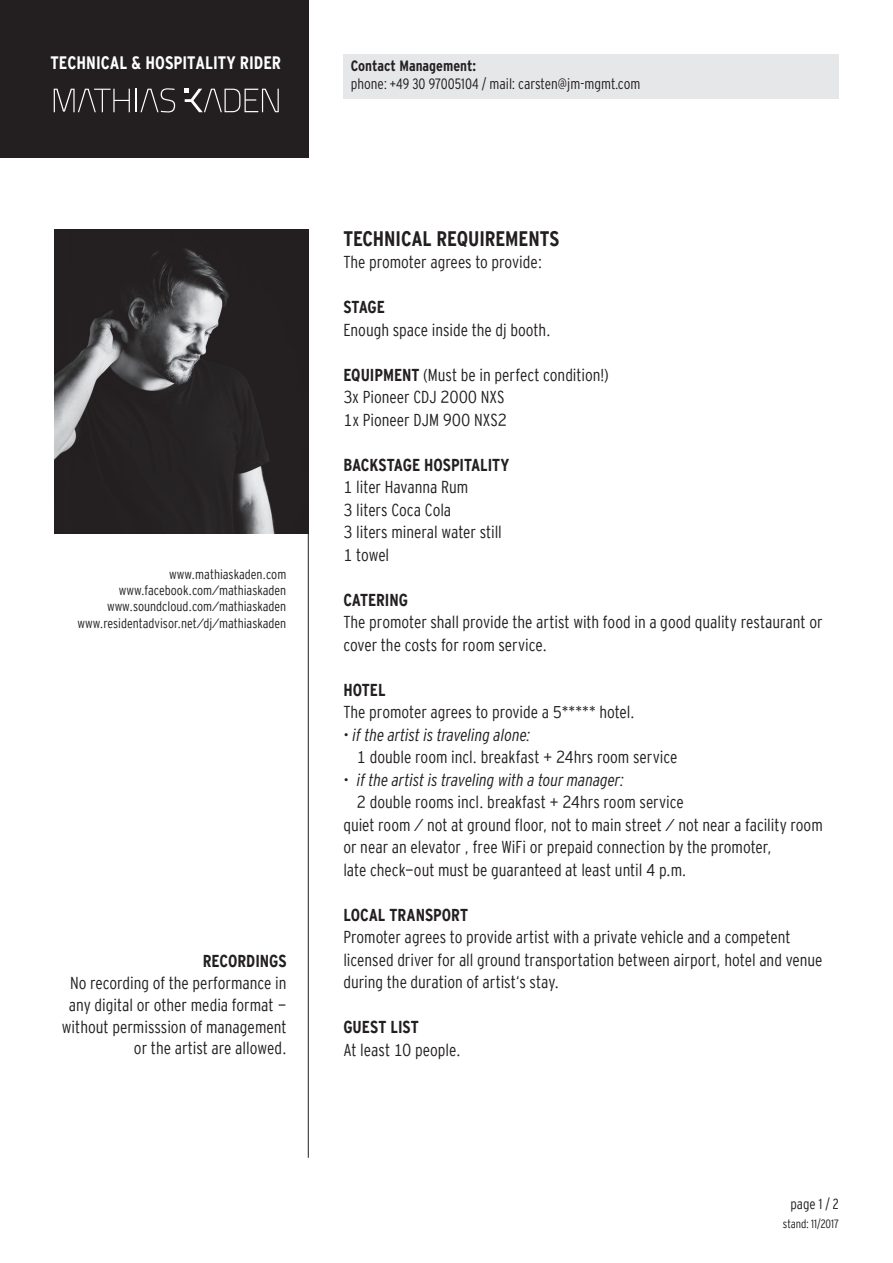
<style>
.page{position:relative;width:893px;height:1263px;background:#fff}
.page>*{position:absolute;margin:0;border:0;box-sizing:border-box;transform-origin:0 0}
.Paragraph_Style_1{font:700 21px "Interstate Cond Mono";letter-spacing:-.005em;color:#231f20}
.t1{font:700 18px "Interstate Cond Mono";color:#fff}
.txt{font:17.25px/22.5px "Interstate Cond Mono Lgt";color:#231f20}
.txt-2{font:700 17.25px "Interstate Cond Mono";letter-spacing:-.005em;color:#231f20}
.txt-3{font:italic 300 condensed 17.25px "Interstate";color:#231f20}
.t2{font:300 condensed 15px/18px "Interstate";color:#231f20}
.t3{font:300 condensed 14.55px "Interstate Plus";color:#231f20}
.t4{font:13.5px "Interstate Cond Mono Lgt";color:#231f20}
.t5{font:300 condensed 12px "Interstate Plus";color:#231f20}
.s1{font-weight:700}
.s2{font-family:"Interstate Cond Mono";font-weight:700}
</style>
<div class="page">
<img style="left:54px;top:230px;width:254px;height:303px">
<hr style="left:308px;top:230px;width:1px;height:928px;background:#231f20">
<div style="left:0;top:0;width:308px;height:157px;background:#231f20"></div>
<hr style="left:135px;top:89px;width:2px;height:23px;background:#fff">
<svg style="left:54px;top:89px;width:76px;height:23px"></svg>
<svg style="left:140px;top:88px;width:35px;height:24px"></svg>
<svg style="left:185px;top:89px;width:94px;height:23px"></svg>
<div style="left:343px;top:54px;width:496px;height:44px;background:#e6e7e9"></div>
<p class="t1" style="left:51px;top:53px;width:232px">TECHNICAL &amp; HOSPITALITY RIDER</p>
<p class="t2" style="left:351px;top:57px;width:291px"><span class="s1">Contact Management:<br></span>phone: +49 30 97005104 / mail: carsten@jm-mgmt.com</p>
<p class="t4" style="left:169px;top:567px;width:119px">www.mathiaskaden.com</p>
<p class="t4" style="left:119px;top:583px;width:169px">www.facebook.com/mathiaskaden</p>
<p class="t4" style="left:107px;top:599px;width:181px">www.soundcloud.com/mathiaskaden</p>
<p class="t4" style="left:77px;top:615px;width:210px">www.residentadvisor.net/dj/mathiaskaden</p>
<p class="txt-2" style="left:203px;top:951px;width:85px">RECORDINGS</p>
<p class="txt" style="left:62px;top:972px;width:226px;line-height:21.8px;text-align:right">No recording of the performance in any digital or other media format - without permisssion of management or the artist are allowed.</p>
<p class="Paragraph_Style_1" style="left:343px;top:227px;width:218px">TECHNICAL REQUIREMENTS</p>
<p class="txt" style="left:343px;top:251px;width:201px">The promoter agrees to provide:</p>
<p class="txt-2" style="left:343px;top:297px;width:43px">STAGE</p>
<p class="txt" style="left:343px;top:318px;width:209px">Enough space inside the dj booth.</p>
<p class="txt" style="left:343px;top:363px;width:267px"><span class="s2">EQUIPMENT</span> (Must be in perfect condition!)</p>
<p class="txt" style="left:343px;top:386px;width:163px">3x Pioneer CDJ 2000 NXS</p>
<p class="txt" style="left:343px;top:408px;width:165px">1x Pioneer DJM 900 NXS2</p>
<p class="txt-2" style="left:343px;top:455px;width:168px">BACKSTAGE HOSPITALITY</p>
<p class="txt" style="left:343px;top:476px;width:126px">1 liter Havanna Rum</p>
<p class="txt" style="left:343px;top:498px;width:109px">3 liters Coca Cola</p>
<p class="txt" style="left:343px;top:521px;width:160px">3 liters mineral water still</p>
<p class="txt" style="left:343px;top:543px;width:47px">1 towel</p>
<p class="txt-2" style="left:343px;top:590px;width:66px">CATERING</p>
<p class="txt" style="left:343px;top:611px;width:481px">The promoter shall provide the artist with food in a good quality restaurant or cover the costs for room service.</p>
<p class="txt-2" style="left:343px;top:680px;width:44px">HOTEL</p>
<p class="txt" style="left:343px;top:701px;width:293px">The promoter agrees to provide a 5***** hotel.</p>
<p class="txt-3" style="left:343px;top:724px;width:188px">• if the artist is traveling alone:</p>
<p class="txt" style="left:357px;top:746px;width:322px">1 double room incl. breakfast + 24hrs room service</p>
<p class="txt-3" style="left:343px;top:769px;width:282px">• if the artist is traveling with a tour manager:</p>
<p class="txt" style="left:357px;top:791px;width:329px">2 double rooms incl. breakfast + 24hrs room service</p>
<p class="txt" style="left:343px;top:813px;width:481px">quiet room / not at ground floor, not to main street / not near a facility room or near an elevator , free WiFi or prepaid connection by the promoter,</p>
<p class="txt" style="left:343px;top:858px;width:345px">late check-out must be guaranteed at least until 4 p.m.</p>
<p class="txt-2" style="left:343px;top:905px;width:126px">LOCAL TRANSPORT</p>
<p class="txt" style="left:343px;top:926px;width:481px">Promoter agrees to provide artist with a private vehicle and a competent licensed driver for all ground transportation between airport, hotel and venue during the duration of artist‘s stay.</p>
<p class="txt-2" style="left:343px;top:1017px;width:77px">GUEST LIST</p>
<p class="txt" style="left:343px;top:1038px;width:119px">At least 10 people.</p>
<p class="t3" style="left:790px;top:1195px;width:50px">page 1 / 2</p>
<p class="t5" style="left:783px;top:1217px;width:58px">stand: 11/2017</p>
</div>
